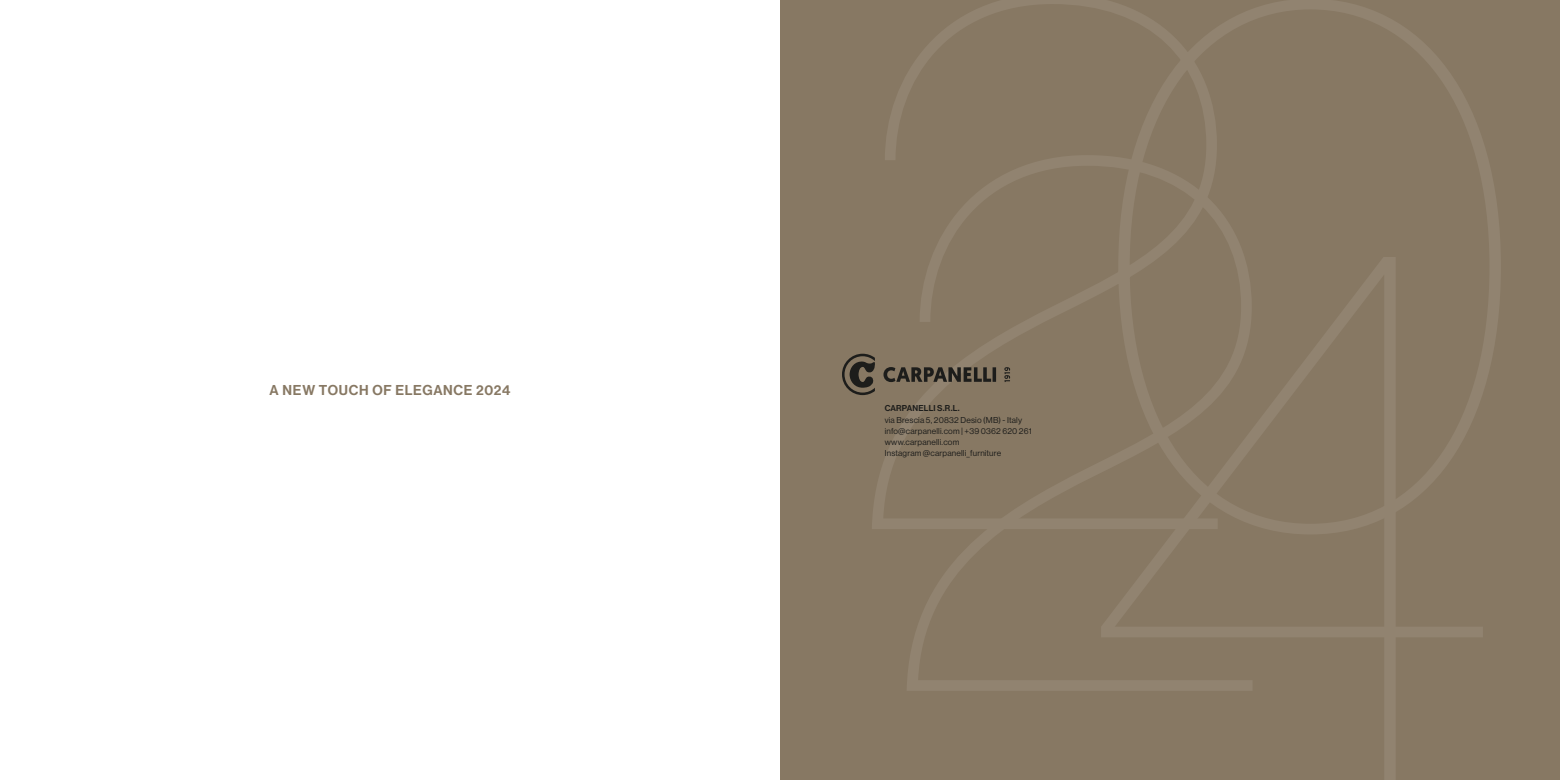
<style>
.page{position:relative;width:1560px;height:780px;background:#fff}
.page>*{position:absolute;margin:0;border:0;box-sizing:border-box;transform-origin:0 0}
.t1{font:14px "N Haas Grotesk DS Pro 65 Md";letter-spacing:.05em;color:#877863}
.t2{font:8.4px/11.2px "N Haas Grotesk DS Pro 55 Rg";letter-spacing:.02em;color:#1d1d1b}
.t3{font:8.4px "N Haas Grotesk DS Pro 65 Md";letter-spacing:.015em;color:#1d1d1b}
</style>
<div class="page">
<div style="left:780px;top:0;width:779px;height:780px;background:#877863"></div>
<svg style="left:907px;top:534px;width:575px;height:246px"></svg>
<svg style="left:872px;top:0;width:628px;height:534px"></svg>
<svg style="left:842px;top:353px;width:33px;height:42px"></svg>
<svg style="left:1004px;top:367px;width:6px;height:15px"></svg>
<svg style="left:883px;top:367px;width:113px;height:15px"></svg>
<h1 class="t1" style="left:269px;top:382px;width:242px">A NEW TOUCH OF ELEGANCE 2024</h1>
<p class="t3" style="left:884px;top:403px;width:77px">CARPANELLI S.R.L.</p>
<p class="t2" style="left:884px;top:414px;width:148px">via Brescia 5, 20832 Desio (MB) - Italy info@carpanelli.com | +39 0362 620 261 www.carpanelli.com<br>Instagram @carpanelli_furniture</p>
</div>
